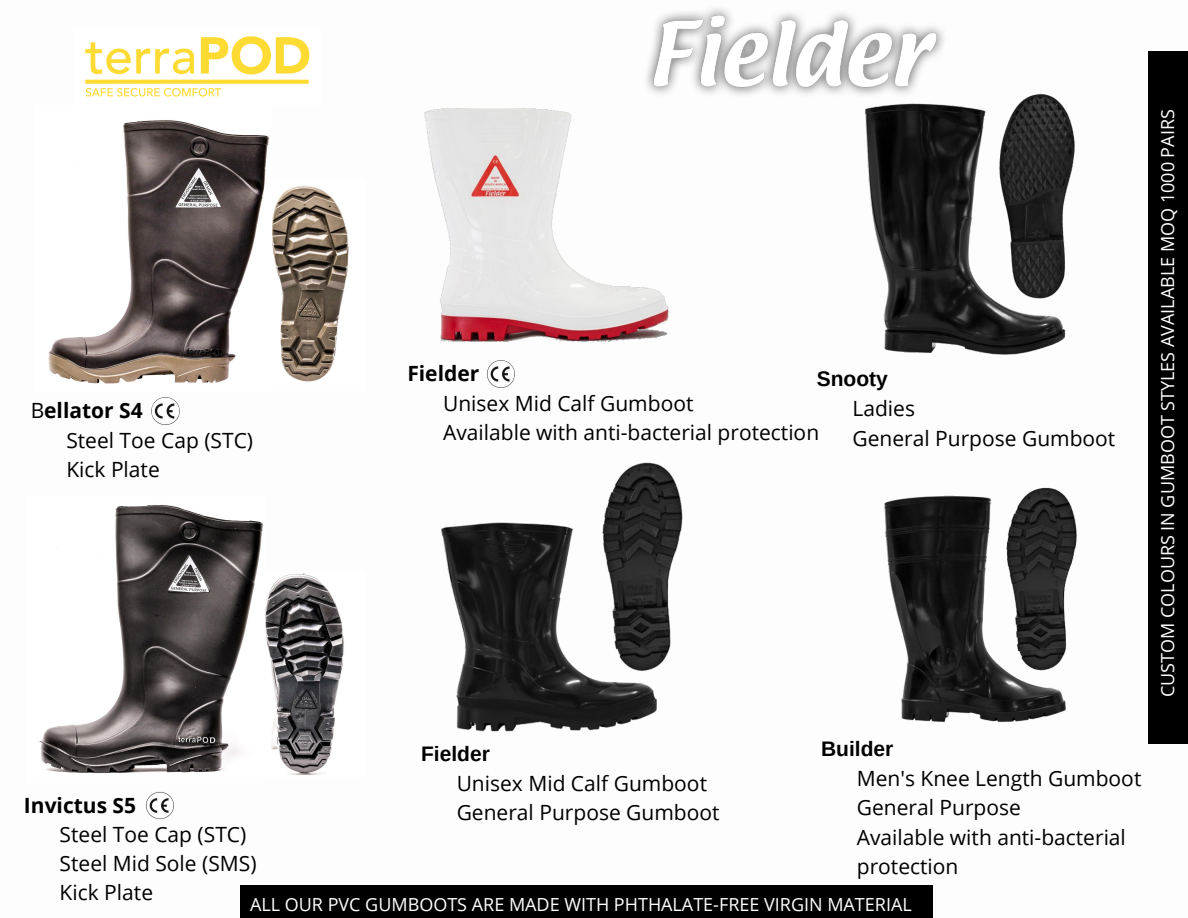
<style>
.page{position:relative;width:1188px;height:918px;background:#fff}
.page>*{position:absolute;margin:0;border:0;box-sizing:border-box;transform-origin:0 0}
.t1{font:21px/29.2px "Open Sans";color:#000}
.t2{font:700 21px "Arimo";color:#000}
.t3{font:700 21px "Open Sans";color:#000}
.t4{font:18px "Open Sans";color:#fff}
.s1{font-weight:700}
</style>
<div class="page">
<img style="left:272px;top:185px;width:77px;height:197px">
<img style="left:48px;top:120px;width:221px;height:264px">
<img style="left:265px;top:573px;width:79px;height:202px">
<img style="left:39px;top:504px;width:224px;height:270px">
<img style="left:646px;top:8px;width:298px;height:88px">
<img style="left:85px;top:36px;width:225px;height:61px">
<img style="left:151px;top:397px;width:29px;height:29px;border-radius:50%">
<img style="left:145px;top:791px;width:29px;height:29px;border-radius:50%">
<img style="left:861px;top:93px;width:214px;height:262px">
<img style="left:441px;top:462px;width:242px;height:270px">
<img style="left:884px;top:487px;width:193px;height:236px">
<img style="left:424px;top:86px;width:248px;height:256px">
<img style="left:486px;top:360px;width:29px;height:29px;border-radius:50%">
<div style="left:241px;top:885px;width:692px;height:33px;background:#000"></div>
<div style="left:1149px;top:52px;width:39px;height:692px;background:#000"></div>
<p class="t1" style="left:66px;top:396px;width:188px;text-indent:-36px">B<span class="s1">ellator S4<br></span>Steel Toe Cap (STC)<br>Kick Plate</p>
<p class="t3" style="left:407px;top:359px;width:73px">Fielder</p>
<p class="t1" style="left:443px;top:388px;width:378px">Unisex Mid Calf Gumboot<br>Available with anti-bacterial protection</p>
<p class="t2" style="left:817px;top:367px;width:73px">Snooty</p>
<p class="t1" style="left:852px;top:393px;width:264px">Ladies<br>General Purpose Gumboot</p>
<p class="t2" style="left:821px;top:737px;width:74px">Builder</p>
<p class="t1" style="left:857px;top:763px;width:286px">Men's Knee Length Gumboot<br>General Purpose<br>Available with anti-bacterial protection</p>
<p class="t4" style="left:250px;top:891px;width:663px">ALL OUR PVC GUMBOOTS ARE MADE WITH PHTHALATE-FREE VIRGIN MATERIAL</p>
<p class="t2" style="left:421px;top:742px;width:70px">Fielder</p>
<p class="t1" style="left:457px;top:768px;width:264px">Unisex Mid Calf Gumboot<br>General Purpose Gumboot</p>
<p class="t3" style="left:24px;top:790px;width:114px">Invictus S5</p>
<p class="t1" style="left:60px;top:819px;width:198px">Steel Toe Cap (STC)<br>Steel Mid Sole (SMS)<br>Kick Plate</p>
<p class="t4" style="left:1155px;top:697px;width:590px;rotate:-90deg">CUSTOM COLOURS IN GUMBOOT STYLES AVAILABLE MOQ 1000 PAIRS</p>
</div>
